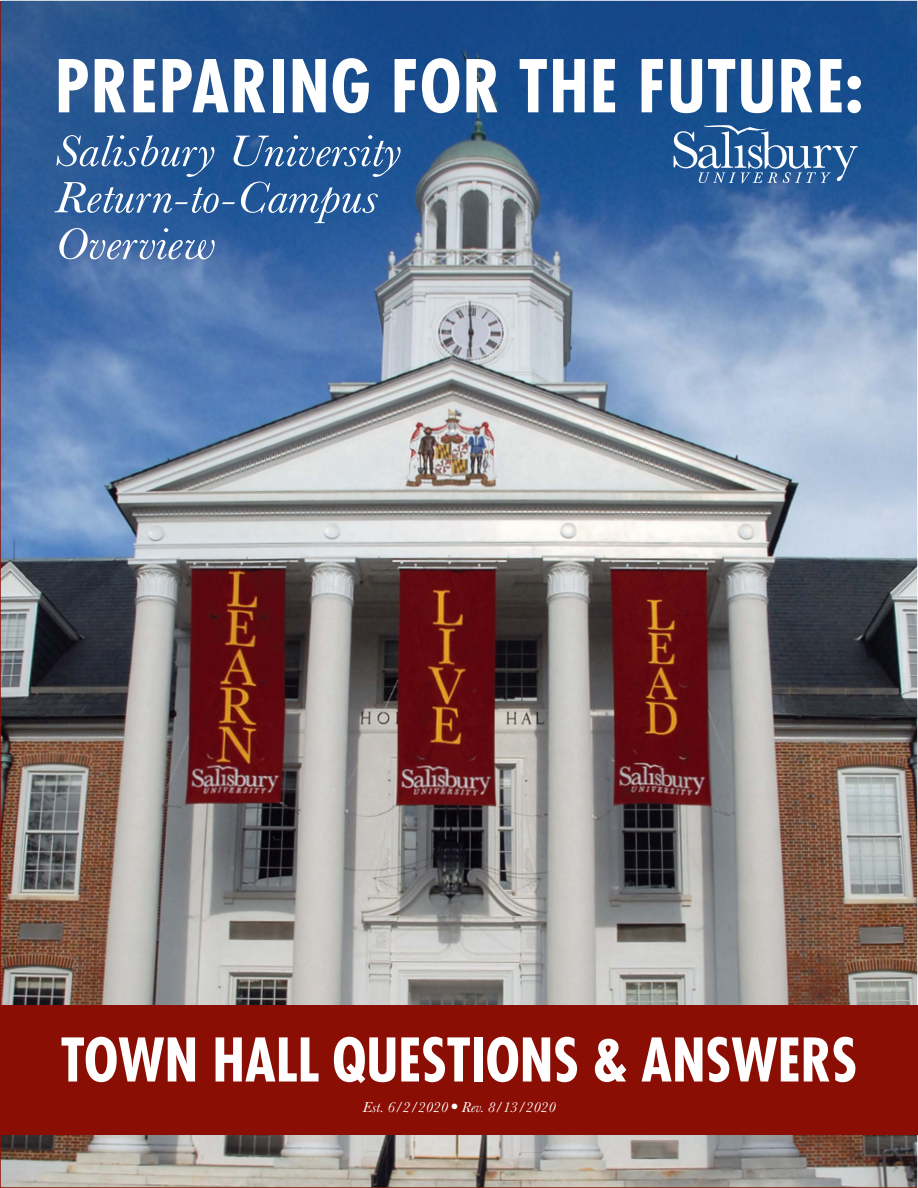
<style>
.page{position:relative;width:918px;height:1188px;background:#fff}
.page>*{position:absolute;margin:0;border:0;box-sizing:border-box;transform-origin:0 0}
.t1{font:700 condensed 70.65px "Futura Com";letter-spacing:.02em;color:#fff}
.t2{font:700 condensed 58.5px "Futura Com";color:#fff}
.t3{font:italic 45.6px/46.5px "Baskerville";color:#fff;scale:1.1 1}
.t4{font:italic 15px "Baskerville";color:#fff}
.s1{font-family:"Futura Com";font-weight:300;font-style:normal;font-stretch:condensed}
</style>
<div class="page">
<img style="left:1px;top:1px;width:916px;height:1186px">
<svg style="left:674px;top:125px;width:184px;height:58px;background:#4472a6"></svg>
<div style="left:0;top:1005px;width:918px;height:130px;background:#8b0e04"></div>
<h1 class="t1" style="left:55px;top:39px;width:809px">PREPARING FOR THE FUTURE:</h1>
<p class="t3" style="left:54px;top:127px;width:317px">Salisbury University<br>Return-to-Campus<br>Overview</p>
<p class="t2" style="left:61px;top:1021px;width:798px">TOWN HALL QUESTIONS &amp; ANSWERS</p>
<p class="t4" style="left:362px;top:1098px;width:195px">Est. 6/2/2020 <span class="s1">•</span> Rev. 8/13/2020</p>
</div>
